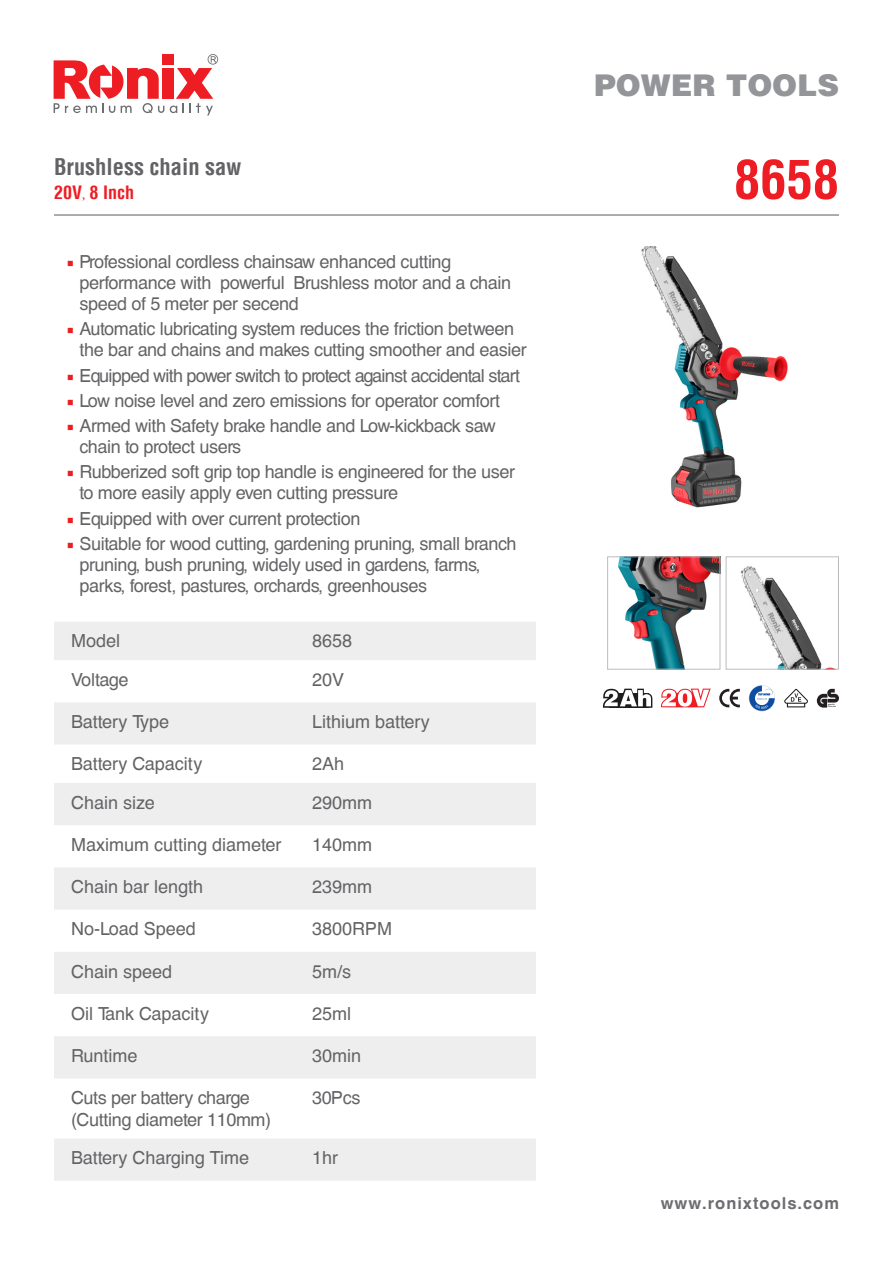
<style>
.page{position:relative;width:893px;height:1263px;background:#fff}
.page>*{position:absolute;margin:0;border:0;box-sizing:border-box;transform-origin:0 0}
.t1{font:700 condensed 52.5px "Helvetica LT";color:#ee1d23}
.t2{font:900 30px "Helvetica LT";color:#939598}
.t3{font:700 condensed 22.5px "Helvetica LT";color:#636366}
.t4{font:18px/21px "Helvetica CE";letter-spacing:-.02em;color:#636366}
.t5{font:18px "Helvetica CE";color:#636366}
.t6{font:18px "Helvetica CE";letter-spacing:-.04em;color:#636366}
.t7{font:700 condensed 18px "Helvetica LT";color:#ee1d23}
.t8{font:700 16.5px "Helvetica CE";letter-spacing:.06em;color:#6c6d70}
.s1{font-family:"Adobe Arabic";font-weight:400;font-stretch:normal}
.s2{font-family:"Minion Pro";color:#ee1d23}
</style>
<div class="page">
<svg style="left:170px;top:54px;width:48px;height:61px"></svg>
<div style="left:162px;top:68px;width:11px;height:31px;background:#ee1d23"></div>
<svg style="left:54px;top:60px;width:110px;height:53px"></svg>
<div style="left:162px;top:54px;width:11px;height:11px;background:#ee1d23"></div>
<svg style="left:54px;top:622px;width:482px;height:559px;fill:#eeeeef"></svg>
<hr style="left:54px;top:214px;width:785px;height:2px;background:#6c6d70">
<img style="left:641px;top:247px;width:147px;height:261px">
<img style="left:618px;top:558px;width:100px;height:110px">
<div style="left:607px;top:556px;width:113px;height:114px;border:1px solid #bcbdc0"></div>
<img style="left:740px;top:566px;width:93px;height:102px">
<div style="left:726px;top:556px;width:113px;height:114px;border:1px solid #bcbdc0"></div>
<svg style="left:603px;top:688px;width:50px;height:20px"></svg>
<svg style="left:749px;top:685px;width:26px;height:26px"></svg>
<svg style="left:719px;top:689px;width:21px;height:18px"></svg>
<svg style="left:817px;top:689px;width:22px;height:19px"></svg>
<svg style="left:784px;top:689px;width:24px;height:18px"></svg>
<svg style="left:661px;top:689px;width:50px;height:18px"></svg>
<p class="t3" style="left:54px;top:152px;width:189px">Brushless chain saw</p>
<p class="t7" style="left:54px;top:181px;width:82px">20V<span class="s1">,</span> 8 Inch</p>
<p class="t4" style="left:80px;top:251px;width:433px;text-indent:-13px"><span class="s2">■</span> Professional cordless chainsaw enhanced cutting performance with powerful Brushless motor and a chain speed of 5 meter per secend</p>
<p class="t4" style="left:80px;top:319px;width:449px;text-indent:-13px"><span class="s2">■</span> Automatic lubricating system reduces the friction between the bar and chains and makes cutting smoother and easier</p>
<p class="t6" style="left:67px;top:365px;width:455px"><span class="s2">■</span> Equipped with power switch to protect against accidental start</p>
<p class="t4" style="left:67px;top:390px;width:435px"><span class="s2">■</span> Low noise level and zero emissions for operator comfort</p>
<p class="t4" style="left:80px;top:415px;width:418px;text-indent:-13px"><span class="s2">■</span> Armed with Safety brake handle and Low-kickback saw chain to protect users</p>
<p class="t4" style="left:80px;top:462px;width:437px;text-indent:-13px"><span class="s2">■</span> Rubberized soft grip top handle is engineered for the user to more easily apply even cutting pressure</p>
<p class="t4" style="left:67px;top:508px;width:295px"><span class="s2">■</span> Equipped with over current protection</p>
<p class="t4" style="left:80px;top:533px;width:439px;text-indent:-13px"><span class="s2">■</span> Suitable for wood cutting, gardening pruning, small branch pruning, bush pruning, widely used in gardens, farms, parks, forest, pastures, orchards, greenhouses</p>
<p class="t4" style="left:71px;top:631px;width:51px">Model</p>
<p class="t4" style="left:312px;top:631px;width:42px">8658</p>
<p class="t4" style="left:71px;top:669px;width:59px">Voltage</p>
<p class="t4" style="left:312px;top:669px;width:34px">20V</p>
<p class="t5" style="left:71px;top:711px;width:100px">Battery Type</p>
<p class="t5" style="left:312px;top:711px;width:119px">Lithium battery</p>
<p class="t5" style="left:71px;top:753px;width:133px">Battery Capacity</p>
<p class="t4" style="left:312px;top:753px;width:34px">2Ah</p>
<p class="t5" style="left:71px;top:792px;width:85px">Chain size</p>
<p class="t4" style="left:312px;top:792px;width:62px">290mm</p>
<p class="t5" style="left:71px;top:834px;width:212px">Maximum cutting diameter</p>
<p class="t4" style="left:312px;top:834px;width:62px">140mm</p>
<p class="t5" style="left:71px;top:876px;width:134px">Chain bar length</p>
<p class="t4" style="left:312px;top:876px;width:62px">239mm</p>
<p class="t5" style="left:71px;top:918px;width:126px">No-Load Speed</p>
<p class="t5" style="left:312px;top:918px;width:82px">3800RPM</p>
<p class="t5" style="left:71px;top:961px;width:103px">Chain speed</p>
<p class="t4" style="left:312px;top:961px;width:41px">5m/s</p>
<p class="t5" style="left:71px;top:1003px;width:140px">Oil Tank Capacity</p>
<p class="t4" style="left:312px;top:1003px;width:41px">25ml</p>
<p class="t5" style="left:71px;top:1045px;width:68px">Runtime</p>
<p class="t4" style="left:312px;top:1045px;width:51px">30min</p>
<p class="t4" style="left:71px;top:1087px;width:202px;line-height:21.6px">Cuts per battery charge (Cutting diameter 110mm)</p>
<p class="t4" style="left:312px;top:1087px;width:50px">30Pcs</p>
<p class="t5" style="left:71px;top:1147px;width:180px">Battery Charging Time</p>
<p class="t4" style="left:312px;top:1147px;width:28px">1hr</p>
<h2 class="t2" style="left:594px;top:65px;width:246px">POWER TOOLS</h2>
<p class="t1" style="left:734px;top:147px;width:107px">8658</p>
<p class="t8" style="left:661px;top:1193px;width:180px">www.ronixtools.com</p>
</div>
